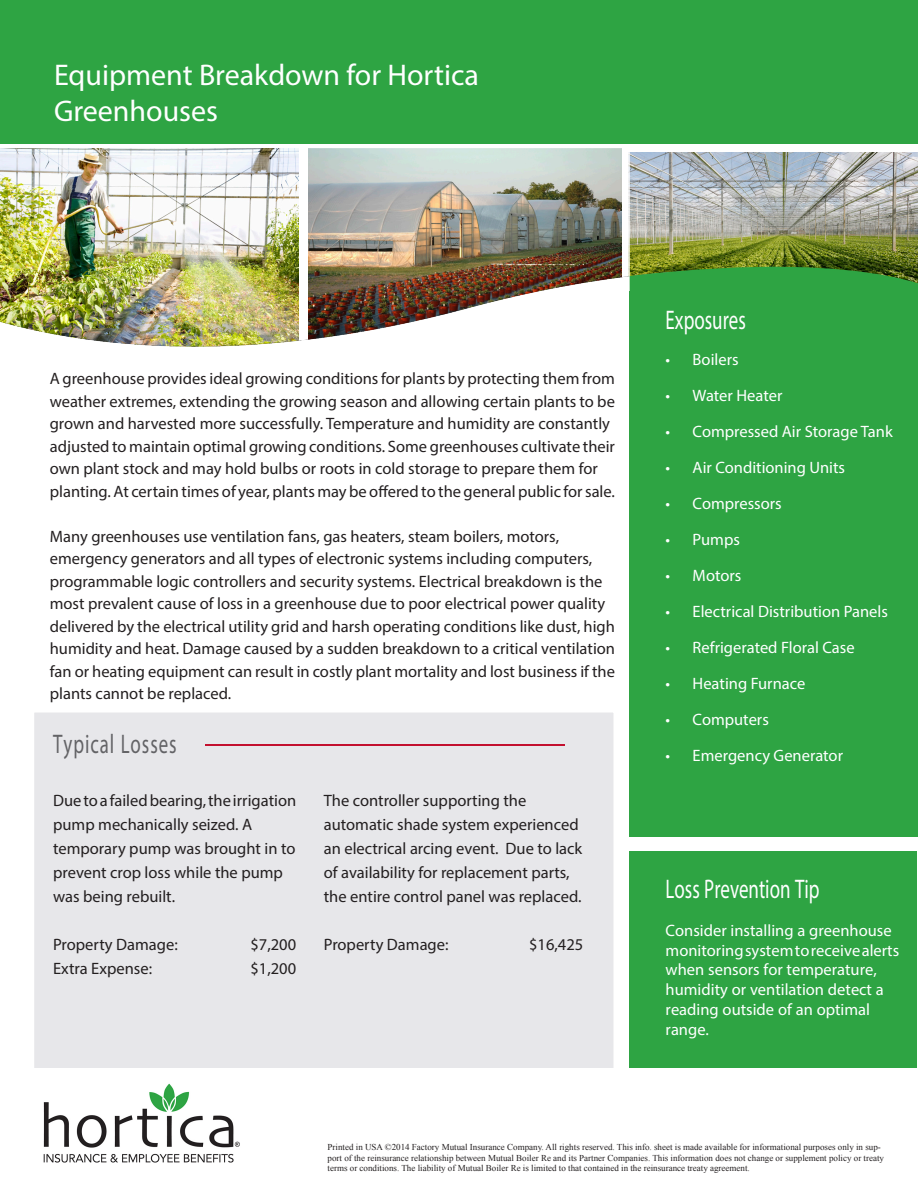
<style>
.page{position:relative;width:918px;height:1188px;background:#fff}
.page>*{position:absolute;margin:0;border:0;box-sizing:border-box;transform-origin:0 0}
.t1{font:30px "Myriad Pro";color:#fff}
.t2{font:27px "Myriad Pro";color:#fff;scale:.7 1}
.t3{font:27px "Myriad Pro";letter-spacing:.05em;color:#636366;scale:.7 1}
.t4{font:16.5px/22.5px "Myriad Pro";color:#231f20}
.t5{font:16.5px/19.8px "Myriad Pro";color:#fff}
.t6{font:9px/10.8px "Times New Roman";color:#231f20}
</style>
<div class="page">
<img style="left:309px;top:150px;width:312px;height:77px">
<svg style="left:628px;top:152px;width:290px;height:75px;background:#afb4b6"></svg>
<img style="left:0;top:149px;width:299px;height:78px">
<img style="left:0;top:227px;width:918px;height:135px">
<div style="left:0;top:0;width:918px;height:143px;background:#2ea443"></div>
<div style="left:630px;top:851px;width:287px;height:217px;background:#2ea443"></div>
<svg style="left:630px;top:246px;width:288px;height:46px;background:#4c8c2d"></svg>
<div style="left:630px;top:292px;width:288px;height:545px;background:#2ea443"></div>
<div style="left:33px;top:711px;width:582px;height:359px;background:#e7e7ea;border:2px solid #fff"></div>
<hr style="left:205px;top:744px;width:359px;height:2px;background:#c3102f">
<img style="left:43px;top:1083px;width:197px;height:80px">
<p class="t1" style="left:54px;top:57px;width:427px">Equipment Breakdown for Hortica</p>
<p class="t1" style="left:54px;top:93px;width:166px">Greenhouses</p>
<p class="t4" style="left:50px;top:367px;width:567px">A greenhouse provides ideal growing conditions for plants by protecting them from weather extremes, extending the growing season and allowing certain plants to be grown and harvested more successfully. Temperature and humidity are constantly adjusted to maintain optimal growing conditions. Some greenhouses cultivate their own plant stock and may hold bulbs or roots in cold storage to prepare them for planting. At certain times of year, plants may be offered to the general public for sale.</p>
<p class="t4" style="left:50px;top:525px;width:567px">Many greenhouses use ventilation fans, gas heaters, steam boilers, motors, emergency generators and all types of electronic systems including computers, programmable logic controllers and security systems. Electrical breakdown is the most prevalent cause of loss in a greenhouse due to poor electrical power quality delivered by the electrical utility grid and harsh operating conditions like dust, high humidity and heat. Damage caused by a sudden breakdown to a critical ventilation fan or heating equipment can result in costly plant mortality and lost business if the plants cannot be replaced.</p>
<p class="t3" style="left:53px;top:728px;width:178px">Typical Losses</p>
<p class="t4" style="left:53px;top:788px;width:245px;line-height:24px">Due to a failed bearing, the irrigation pump mechanically seized. A temporary pump was brought in to prevent crop loss while the pump was being rebuilt.</p>
<p class="t4" style="left:53px;top:933px;width:126px">Property Damage:</p>
<p class="t4" style="left:251px;top:933px;width:47px">$7,200</p>
<p class="t4" style="left:53px;top:957px;width:100px">Extra Expense:</p>
<p class="t4" style="left:251px;top:957px;width:47px">$1,200</p>
<p class="t4" style="left:324px;top:788px;width:260px;line-height:24px">The controller supporting the automatic shade system experienced an electrical arcing event. Due to lack of availability for replacement parts, the entire control panel was replaced.</p>
<p class="t4" style="left:324px;top:933px;width:126px">Property Damage:</p>
<p class="t4" style="left:529px;top:933px;width:56px">$16,425</p>
<p class="t2" style="left:666px;top:304px;width:116px">Exposures</p>
<p class="t5" style="left:666px;top:350px;width:75px">• Boilers</p>
<p class="t5" style="left:666px;top:386px;width:118px">• Water Heater</p>
<p class="t5" style="left:666px;top:422px;width:229px">• Compressed Air Storage Tank</p>
<p class="t5" style="left:666px;top:458px;width:181px">• Air Conditioning Units</p>
<p class="t5" style="left:666px;top:494px;width:118px">• Compressors</p>
<p class="t5" style="left:666px;top:530px;width:76px">• Pumps</p>
<p class="t5" style="left:666px;top:566px;width:77px">• Motors</p>
<p class="t5" style="left:666px;top:602px;width:224px">• Electrical Distribution Panels</p>
<p class="t5" style="left:666px;top:638px;width:191px">• Refrigerated Floral Case</p>
<p class="t5" style="left:666px;top:674px;width:141px">• Heating Furnace</p>
<p class="t5" style="left:666px;top:710px;width:105px">• Computers</p>
<p class="t5" style="left:666px;top:746px;width:179px">• Emergency Generator</p>
<p class="t2" style="left:666px;top:872px;width:221px">Loss Prevention Tip</p>
<p class="t5" style="left:666px;top:920px;width:235px">Consider installing a greenhouse monitoring system to receive alerts when sensors for temperature, humidity or ventilation detect a reading outside of an optimal range.</p>
<p class="t6" style="left:328px;top:1141px;width:558px">Printed in USA ©2014 Factory Mutual Insurance Company. All rights reserved. This info. sheet is made available for informational purposes only in sup&shy;port of the reinsurance relationship between Mutual Boiler Re and its Partner Companies. This information does not change or supplement policy or treaty terms or conditions. The liability of Mutual Boiler Re is limited to that contained in the reinsurance treaty agreement.</p>
</div>
